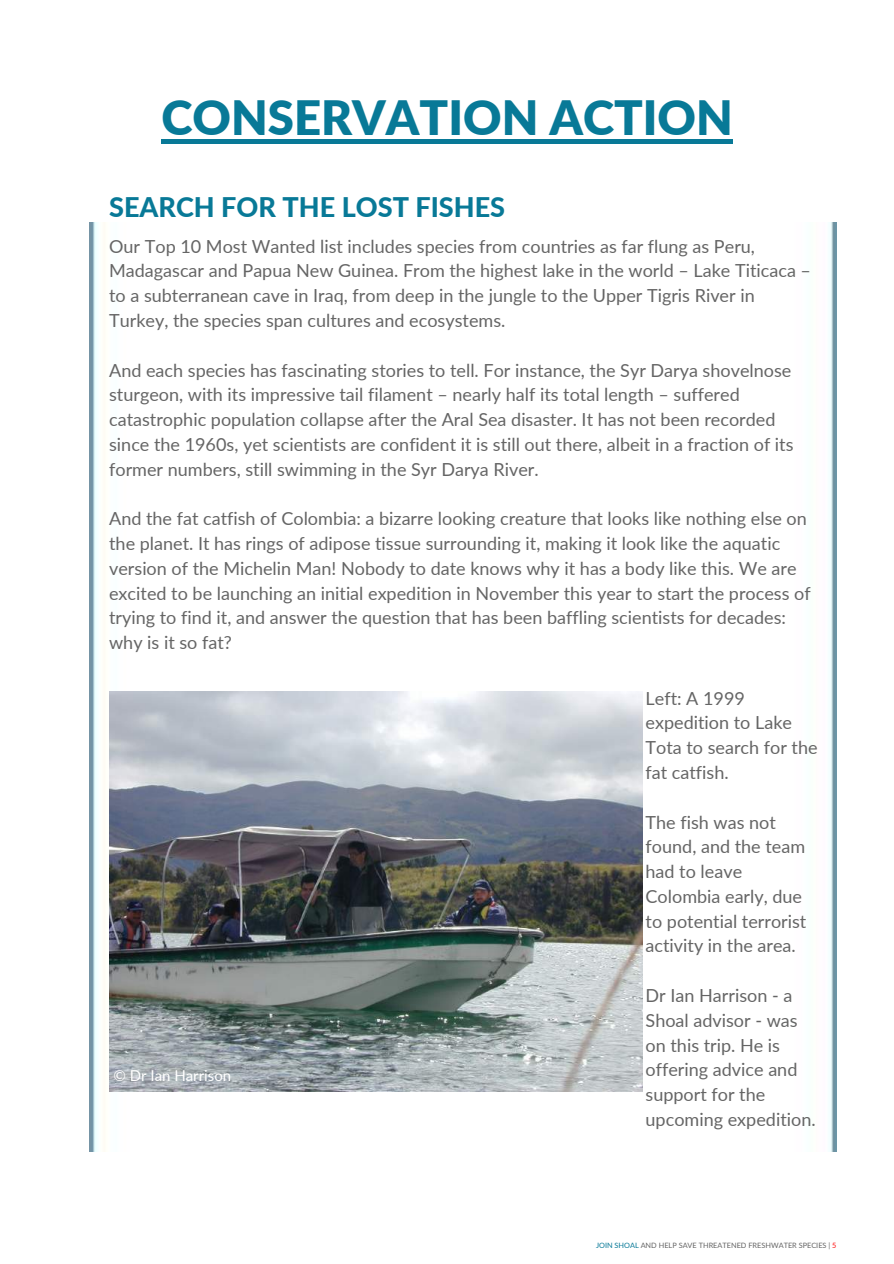
<style>
.page{position:relative;width:894px;height:1264px;background:#fff}
.page>*{position:absolute;margin:0;border:0;box-sizing:border-box;transform-origin:0 0}
.t1{font:900 47.25px "Lato";color:#087997}
.t2{font:800 27px "Lato";color:#087997}
.t3{font:18px/24.8px "Lato";color:#656565}
.t4{font:15px "Lato";color:#fff}
.t5{font:7.35px "Lato";color:#656565}
.s1{color:#087997}
.s2{color:#ff1616}
</style>
<div class="page">
<img style="left:89px;top:222px;width:747px;height:929px">
<img style="left:109px;top:691px;width:533px;height:400px">
<hr style="left:161px;top:139px;width:571px;height:4px;background:#087997">
<h1 class="t1" style="left:161px;top:89px;width:572px">CONSERVATION ACTION</h1>
<h2 class="t2" style="left:109px;top:191px;width:397px">SEARCH FOR THE LOST FISHES</h2>
<p class="t3" style="left:109px;top:233px;width:703px">Our Top 10 Most Wanted list includes species from countries as far flung as Peru, Madagascar and Papua New Guinea. From the highest lake in the world – Lake Titicaca – to a subterranean cave in Iraq, from deep in the jungle to the Upper Tigris River in Turkey, the species span cultures and ecosystems.</p>
<p class="t3" style="left:109px;top:357px;width:685px">And each species has fascinating stories to tell. For instance, the Syr Darya shovelnose sturgeon, with its impressive tail filament – nearly half its total length – suffered catastrophic population collapse after the Aral Sea disaster. It has not been recorded since the 1960s, yet scientists are confident it is still out there, albeit in a fraction of its former numbers, still swimming in the Syr Darya River.</p>
<p class="t3" style="left:109px;top:506px;width:702px">And the fat catfish of Colombia: a bizarre looking creature that looks like nothing else on the planet. It has rings of adipose tissue surrounding it, making it look like the aquatic version of the Michelin Man! Nobody to date knows why it has a body like this. We are excited to be launching an initial expedition in November this year to start the process of trying to find it, and answer the question that has been baffling scientists for decades: why is it so fat?</p>
<p class="t4" style="left:113px;top:1065px;width:119px">© Dr Ian Harrison</p>
<p class="t3" style="left:645px;top:685px;width:173px">Left: A 1999 expedition to Lake<br>Tota to search for the fat catfish.</p>
<p class="t3" style="left:645px;top:809px;width:162px">The fish was not found, and the team had to leave<br>Colombia early, due to potential terrorist activity in the area.</p>
<p class="t3" style="left:645px;top:982px;width:171px">Dr Ian Harrison - a<br>Shoal advisor - was on this trip. He is offering advice and support for the upcoming expedition.</p>
<p class="t5" style="left:596px;top:1241px;width:242px"><span class="s1">JOIN SHOAL</span> AND HELP SAVE THREATENED FRESHWATER SPECIES | <span class="s2">5</span></p>
</div>
